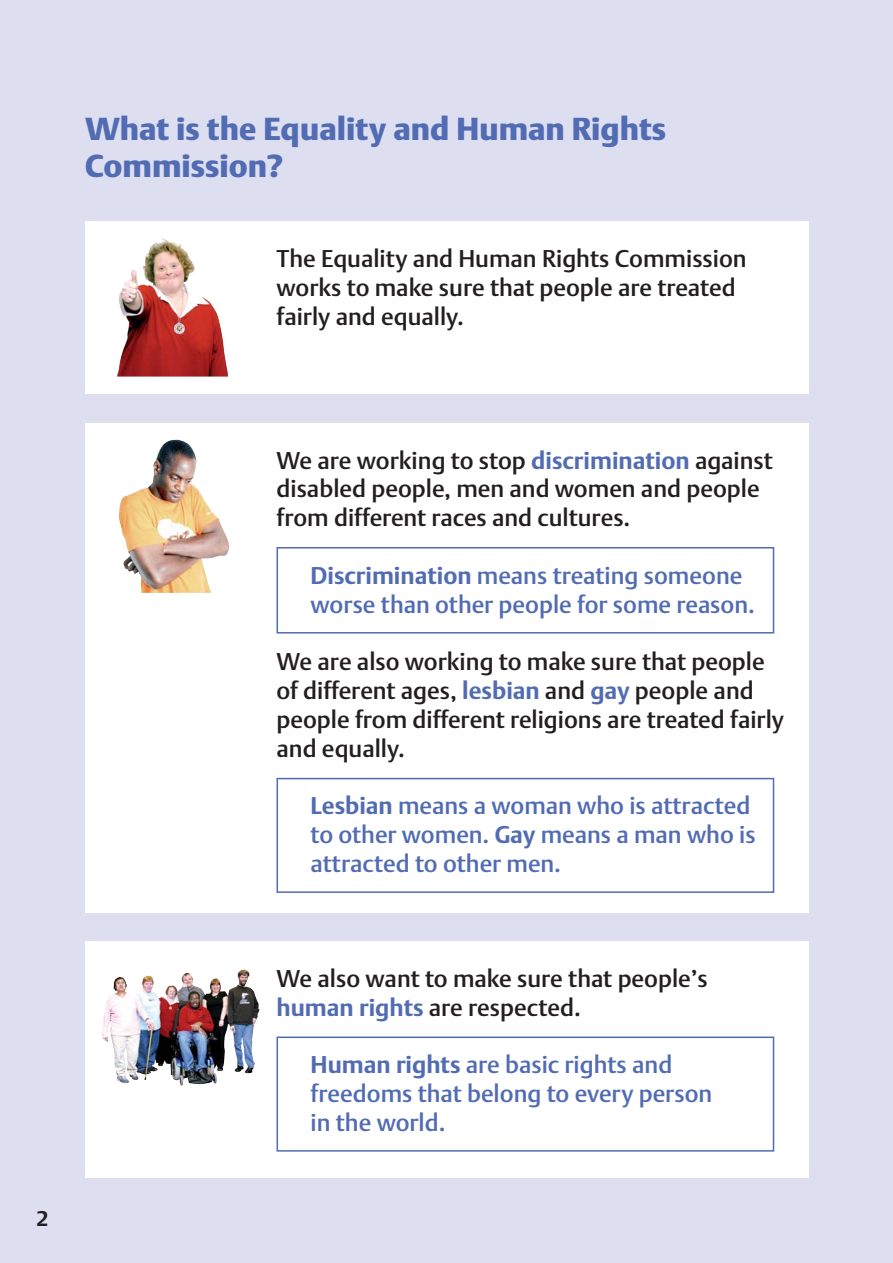
<style>
.page{position:relative;width:893px;height:1263px;background:#fff}
.page>*{position:absolute;margin:0;border:0;box-sizing:border-box;transform-origin:0 0}
.t1{font:31.5px/37.8px "DTL Argo T Black";color:#526cb3}
.t2{font:24px/28.8px "DTL Argo T Medium";color:#231f20}
.t3{font:24px/28.8px "DTL Argo T Medium";color:#526cb3}
.t4{font:700 21px "DTL Argo T";color:#231f20}
.s1{font-family:"DTL Argo T";font-weight:700;color:#526cb3}
.s2{font-family:"DTL Argo T";font-weight:700}
</style>
<div class="page">
<div style="left:0;top:0;width:892px;height:1263px;background:#dddff1"></div>
<div style="left:85px;top:941px;width:723px;height:237px;background:#fff"></div>
<div style="left:85px;top:221px;width:723px;height:173px;background:#fff"></div>
<div style="left:85px;top:423px;width:723px;height:490px;background:#fff"></div>
<svg style="left:276px;top:547px;width:499px;height:605px"></svg>
<img style="left:123px;top:238px;width:105px;height:139px">
<img style="left:116px;top:287px;width:13px;height:90px">
<img style="left:119px;top:440px;width:111px;height:153px">
<img style="left:182px;top:441px;width:26px;height:64px">
<img style="left:102px;top:969px;width:157px;height:117px">
<img style="left:102px;top:973px;width:112px;height:63px">
<h1 class="t1" style="left:85px;top:112px;width:582px">What is the Equality and Human Rights<br>Commission?</h1>
<p class="t2" style="left:276px;top:246px;width:471px">The Equality and Human Rights Commission works to make sure that people are treated fairly and equally.</p>
<p class="t4" style="left:37px;top:1210px;width:13px">2</p>
<p class="t2" style="left:276px;top:448px;width:498px">We are working to stop <span class="s1">discrimination</span> against disabled people, men and women and people from different races and cultures.</p>
<p class="t3" style="left:310px;top:563px;width:446px"><span class="s2">Discrimination</span> means treating someone worse than other people for some reason.</p>
<p class="t2" style="left:276px;top:649px;width:509px">We are also working to make sure that people of different ages, <span class="s1">lesbian</span> and <span class="s1">gay</span> people and people from different religions are treated fairly and equally.</p>
<p class="t3" style="left:310px;top:793px;width:446px"><span class="s2">Lesbian</span> means a woman who is attracted to other women. <span class="s2">Gay</span> means a man who is attracted to other men.</p>
<p class="t2" style="left:276px;top:966px;width:433px">We also want to make sure that people’s <span class="s1">human rights</span> are respected.</p>
<p class="t3" style="left:310px;top:1053px;width:403px"><span class="s2">Human rights</span> are basic rights and freedoms that belong to every person in the world.</p>
</div>
